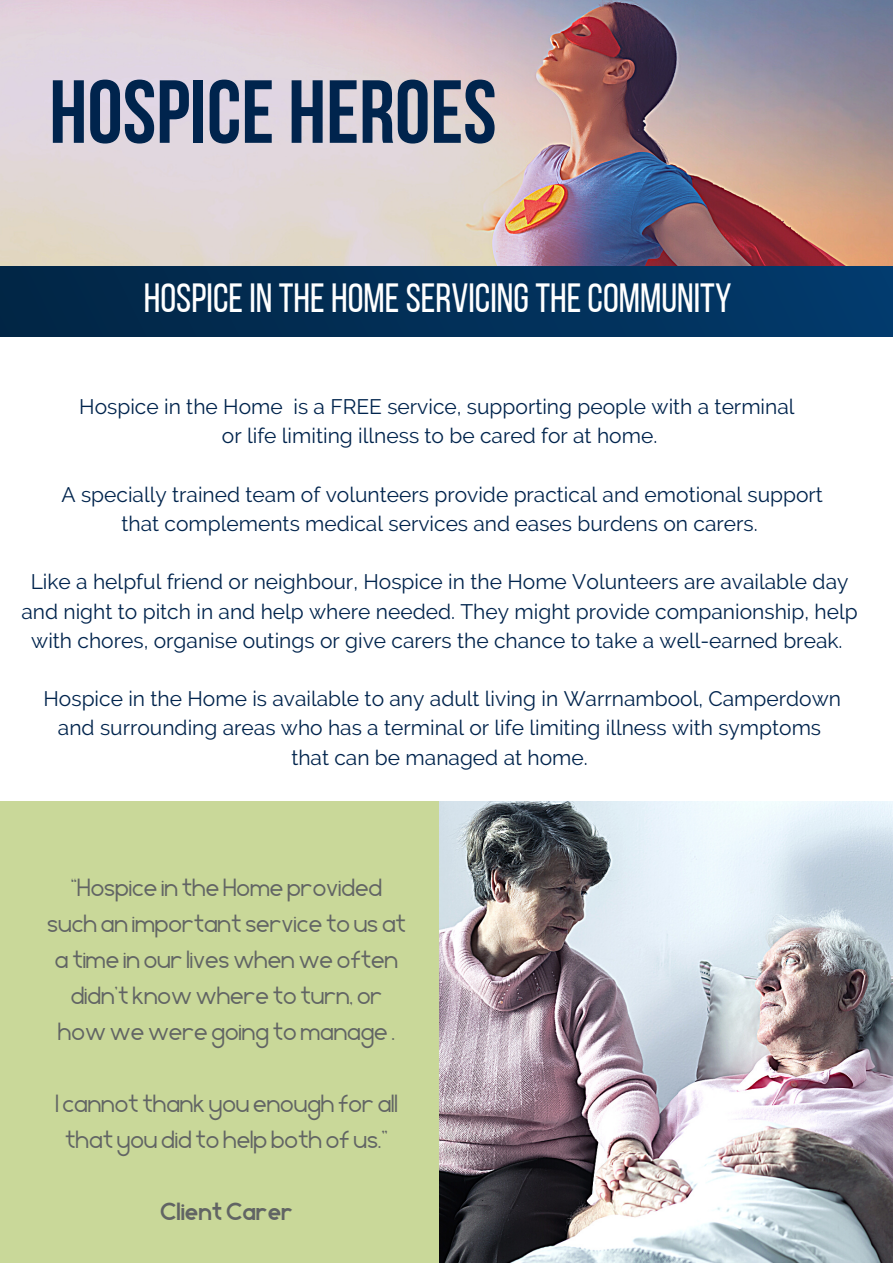
<style>
.page{position:relative;width:893px;height:1264px;background:#fff}
.page>*{position:absolute;margin:0;border:0;box-sizing:border-box;transform-origin:0 0}
.t1{font:700 89.25px "Bebas Neue";color:#00244d}
.t2{font:40.65px "Bebas Neue";color:#fff}
.t3{font:25.8px/36px "Geometrica Sans";color:#616464;text-align:center}
.t4{font:700 25.8px "Geometrica Sans";color:#616464}
.t5{font:21px/29.2px "Raleway";color:#00244d;text-align:center}
</style>
<div class="page">
<div style="left:0;top:248px;width:892px;height:88px;background:linear-gradient(to right,#022545,#023a6b)"></div>
<div style="left:0;top:802px;width:445px;height:460px;background:#c9d899"></div>
<img style="left:439px;top:802px;width:453px;height:460px">
<img style="left:0;top:0;width:892px;height:265px">
<h1 class="t1" style="left:49px;top:76px;width:449px">HOSPICE HEROES</h1>
<h2 class="t2" style="left:144px;top:281px;width:589px">HOSPICEIN THE HOMESERVICINGTHECOMMUNITY</h2>
<p class="t5" style="left:79px;top:392px;width:716px">Hospice in the Home is a FREE service, supporting people with a terminal or life limiting illness to be cared for at home.</p>
<p class="t5" style="left:61px;top:479px;width:763px">A specially trained team of volunteers provide practical and emotional support that complements medical services and eases burdens on carers.</p>
<p class="t5" style="left:21px;top:567px;width:837px">Like a helpful friend or neighbour, Hospice in the Home Volunteers are available day and night to pitch in and help where needed. They might provide companionship, help with chores, organise outings or give carers the chance to take a well-earned break.</p>
<p class="t5" style="left:43px;top:684px;width:799px">Hospice in the Home is available to any adult living in Warrnambool, Camperdown and surrounding areas who has a terminal or life limiting illness with symptoms that can be managed at home.</p>
<p class="t3" style="left:47px;top:871px;width:360px">“Hospice in the Home provided such an important service to us at a time in our lives when we often didn't know where to turn, or how we were going tomanage .</p>
<p class="t3" style="left:55px;top:1087px;width:344px">I cannot thank you enough for all that you did to help both of us.”</p>
<p class="t4" style="left:160px;top:1200px;width:134px">ClientCarer</p>
</div>
